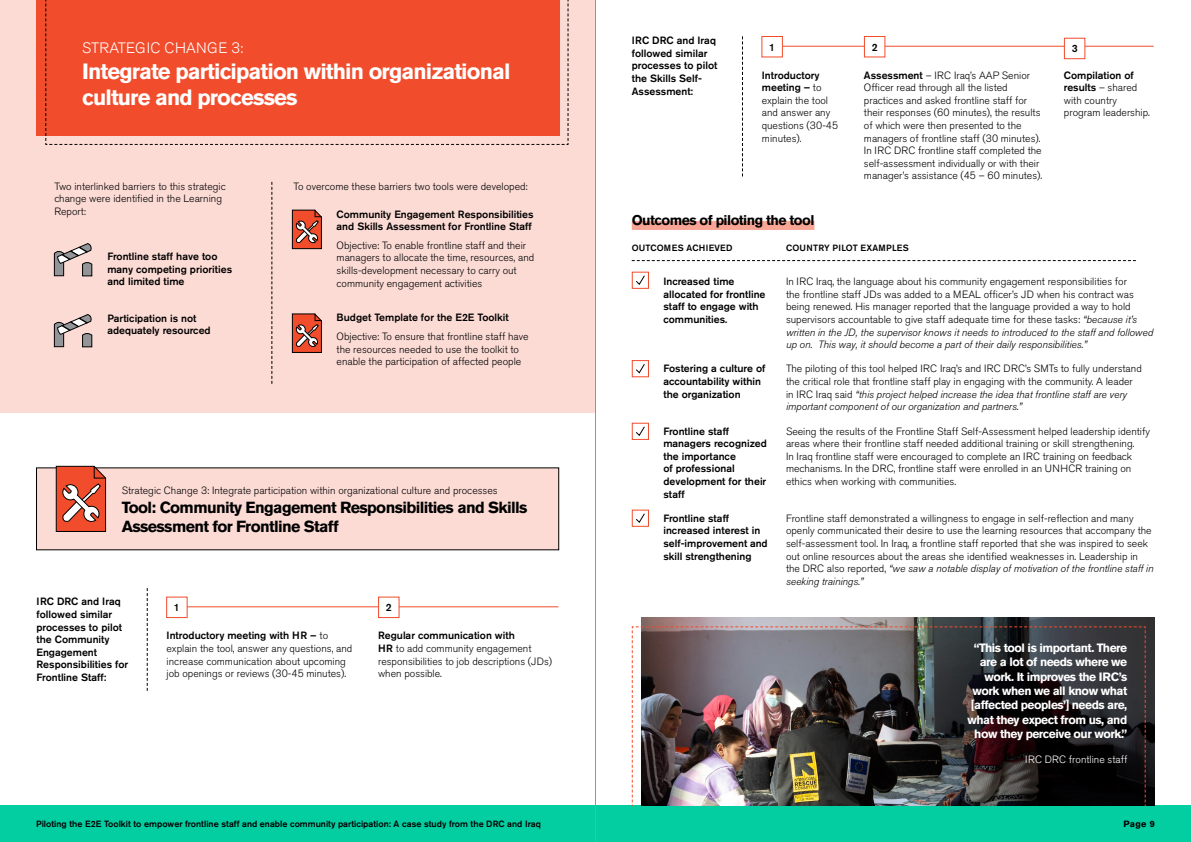
<style>
.page{position:relative;width:1191px;height:842px;background:#fff}
.page>*{position:absolute;margin:0;border:0;box-sizing:border-box;transform-origin:0 0}
.t1{font:700 22px/26.4px "Akzidenz Grotesk Std";letter-spacing:-.04em;color:#fff}
.t2{font:700 16px/19.2px "Akzidenz Grotesk Std";letter-spacing:-.04em;color:#000}
.t3{font:300 15px "Akzidenz Grotesk Std";letter-spacing:.01em;color:#fff}
.t4{font:700 14px "Akzidenz Grotesk Std";letter-spacing:-.04em;color:#000}
.t5{font:700 12px/14.4px "Akzidenz Grotesk Std";letter-spacing:-.04em;color:#fff;text-align:right}
.t6{font:300 10.5px/12.6px "Akzidenz Grotesk Std";color:#000}
.t7{font:500 10.5px/12.6px "Akzidenz Grotesk Std";color:#000}
.t8{font:300 10.5px "Akzidenz Grotesk Std";color:#fff}
.t9{font:500 9px "Akzidenz Grotesk Std";color:#000}
.t10{font:500 9px "Akzidenz Grotesk Std";letter-spacing:.035em;color:#000}
.t11{font:700 9px "Akzidenz Grotesk Std";color:#000}
.s1{font-weight:500}
.s2{font-style:italic}
</style>
<div class="page">
<div style="left:0;top:806px;width:1191px;height:36px;background:#03cea2"></div>
<svg style="left:641px;top:617px;width:514px;height:189px;background:#625f62"></svg>
<div style="left:0;top:0;width:595px;height:412px;background:#fcdbd5"></div>
<svg style="left:45px;top:0;width:524px;height:145px;background:#f05536"></svg>
<svg style="left:53px;top:243px;width:40px;height:34px"></svg>
<svg style="left:53px;top:314px;width:40px;height:34px"></svg>
<svg style="left:271px;top:182px;width:1px;height:202px"></svg>
<svg style="left:291px;top:209px;width:31px;height:41px"></svg>
<svg style="left:291px;top:313px;width:31px;height:40px"></svg>
<div style="left:36px;top:468px;width:523px;height:82px;background:#fcdbd5"></div>
<svg style="left:147px;top:588px;width:1px;height:103px"></svg>
<svg style="left:742px;top:36px;width:1px;height:140px"></svg>
<div style="left:632px;top:221px;width:182px;height:9px;background:#f8a595"></div>
<svg style="left:632px;top:260px;width:503px;height:1px"></svg>
<svg style="left:55px;top:465px;width:52px;height:67px;background:#d1644f"></svg>
<div style="left:632px;top:272px;width:17px;height:17px;border:1px solid #f14c2b"></div>
<svg style="left:636px;top:275px;width:9px;height:10px"></svg>
<div style="left:632px;top:360px;width:17px;height:17px;border:1px solid #f14c2b"></div>
<svg style="left:636px;top:364px;width:9px;height:10px"></svg>
<div style="left:632px;top:423px;width:17px;height:17px;border:1px solid #f14c2b"></div>
<svg style="left:636px;top:426px;width:9px;height:10px"></svg>
<div style="left:632px;top:510px;width:17px;height:17px;border:1px solid #f14c2b"></div>
<svg style="left:636px;top:513px;width:9px;height:10px"></svg>
<hr style="left:782px;top:46px;width:371px;height:1px;background:#f14c2b">
<hr style="left:187px;top:606px;width:371px;height:1px;background:#f14c2b">
<div style="left:761px;top:36px;width:22px;height:21px;border:1px solid #f14c2b"></div>
<div style="left:166px;top:597px;width:22px;height:21px;border:1px solid #f14c2b"></div>
<div style="left:1064px;top:38px;width:20px;height:21px;background:#fff"></div>
<div style="left:1064px;top:38px;width:21px;height:21px;border:1px solid #f14c2b"></div>
<div style="left:864px;top:36px;width:21px;height:21px;background:#fff"></div>
<div style="left:864px;top:36px;width:21px;height:21px;border:1px solid #f14c2b"></div>
<div style="left:378px;top:597px;width:21px;height:20px;background:#fff"></div>
<div style="left:378px;top:597px;width:21px;height:21px;border:1px solid #f14c2b"></div>
<img style="left:631px;top:626px;width:515px;height:180px">
<hr style="left:595px;top:0;width:1px;height:842px;background:#939598">
<h3 class="t3" style="left:82px;top:39px;width:163px">STRATEGIC CHANGE 3:</h3>
<h1 class="t1" style="left:82px;top:58px;width:430px">Integrate participation within organizational culture and processes</h1>
<p class="t6" style="left:54px;top:180px;width:173px">Two interlinked barriers to this strategic change were identified in the Learning<br>Report:</p>
<p class="t7" style="left:107px;top:250px;width:126px">Frontline staff have too many competing priorities and limited time</p>
<p class="t7" style="left:107px;top:312px;width:105px">Participation is not adequately resourced</p>
<p class="t6" style="left:294px;top:180px;width:236px">To overcome these barriers two tools were developed:</p>
<p class="t7" style="left:336px;top:207px;width:198px">Community Engagement Responsibilities and Skills Assessment for Frontline Staff</p>
<p class="t6" style="left:336px;top:239px;width:199px">Objective: To enable frontline staff and their managers to allocate the time, resources, and skills-development necessary to carry out community engagement activities</p>
<p class="t7" style="left:336px;top:311px;width:174px">Budget Template for the E2E Toolkit</p>
<p class="t6" style="left:336px;top:330px;width:193px">Objective: To ensure that frontline staff have the resources needed to use the toolkit to enable the participation of affected people</p>
<p class="t6" style="left:122px;top:484px;width:377px">Strategic Change 3: Integrate participation within organizational culture and processes</p>
<h2 class="t2" style="left:122px;top:498px;width:407px">Tool: Community Engagement Responsibilities and Skills<br>Assessment for Frontline Staff</h2>
<p class="t7" style="left:36px;top:595px;width:93px">IRC DRC and Iraq followed similar processes to pilot the Community<br>Engagement<br>Responsibilities for<br>Frontline Staff:</p>
<p class="t7" style="left:174px;top:601px;width:7px">1</p>
<p class="t6" style="left:167px;top:630px;width:187px"><span class="s1">Introductory meeting with HR –</span> to explain the tool, answer any questions, and increase communication about upcoming job openings or reviews (30-45 minutes).</p>
<p class="t7" style="left:386px;top:601px;width:7px">2</p>
<p class="t6" style="left:378px;top:630px;width:175px"><span class="s1">Regular communication with<br>HR</span> to add community engagement responsibilities to job descriptions (JDs) when possible.</p>
<p class="t7" style="left:632px;top:34px;width:87px">IRC DRC and Iraq followed similar processes to pilot the Skills Self-<br>Assessment:</p>
<p class="t7" style="left:769px;top:40px;width:7px">1</p>
<p class="t6" style="left:762px;top:69px;width:78px"><span class="s1">Introductory meeting –</span> to explain the tool and answer any questions (30-45 minutes).</p>
<h3 class="t4" style="left:632px;top:212px;width:184px">Outcomes of piloting the tool</h3>
<p class="t7" style="left:871px;top:40px;width:7px">2</p>
<p class="t7" style="left:1071px;top:42px;width:7px">3</p>
<p class="t6" style="left:864px;top:69px;width:180px"><span class="s1">Assessment</span> – IRC Iraq’s AAP Senior Officer read through all the listed practices and asked frontline staff for their responses (60 minutes), the results of which were then presented to the managers of frontline staff (30 minutes).<br>In IRC DRC frontline staff completed the self-assessment individually or with their manager’s assistance (45 – 60 minutes).</p>
<p class="t6" style="left:1064px;top:69px;width:88px"><span class="s1">Compilation of results</span> – shared with country program leadership.</p>
<p class="t9" style="left:632px;top:242px;width:102px">OUTCOMES ACHIEVED</p>
<p class="t10" style="left:786px;top:242px;width:124px">COUNTRY PILOT EXAMPLES</p>
<p class="t7" style="left:663px;top:275px;width:104px">Increased time allocated for frontline staff to engage with communities.</p>
<p class="t6" style="left:786px;top:275px;width:369px">In IRC Iraq, the language about his community engagement responsibilities for<br>the frontline staff JDs was added to a MEAL officer’s JD when his contract was being renewed. His manager reported that the language provided a way to hold supervisors accountable to give staff adequate time for these tasks: <span class="s2">“because it’s written in the JD, the supervisor knows it needs to introduced to the staff and followed up on. This way, it should become a part of their daily responsibilities.”</span></p>
<p class="t7" style="left:663px;top:362px;width:103px">Fostering a culture of accountability within the organization</p>
<p class="t6" style="left:786px;top:363px;width:357px">The piloting of this tool helped IRC Iraq’s and IRC DRC’s SMTs to fully understand the critical role that frontline staff play in engaging with the community. A leader in IRC Iraq said <span class="s2">“this project helped increase the idea that frontline staff are very important component of our organization and partners.”</span></p>
<p class="t7" style="left:663px;top:424px;width:105px">Frontline staff managers recognized the importance<br>of professional development for their staff</p>
<p class="t6" style="left:786px;top:425px;width:365px">Seeing the results of the Frontline Staff Self-Assessment helped leadership identify areas where their frontline staff needed additional training or skill strengthening.<br>In Iraq frontline staff were encouraged to complete an IRC training on feedback mechanisms. In the DRC, frontline staff were enrolled in an UNHCR training on ethics when working with communities.</p>
<p class="t7" style="left:663px;top:512px;width:106px">Frontline staff increased interest in self-improvement and skill strengthening</p>
<p class="t6" style="left:786px;top:512px;width:369px">Frontline staff demonstrated a willingness to engage in self-reflection and many openly communicated their desire to use the learning resources that accompany the self-assessment tool. In Iraq, a frontline staff reported that she was inspired to seek out online resources about the areas she identified weaknesses in. Leadership in the DRC also reported, <span class="s2">“we saw a notable display of motivation of the frontline staff in seeking trainings.”</span></p>
<p class="t5" style="left:967px;top:640px;width:161px">“This tool is important. There are a lot of needs where we work. It improves the IRC’s work when we all know what [affected peoples’] needs are, what they expect from us, and how they perceive our work.”</p>
<p class="t8" style="left:1025px;top:754px;width:104px">IRC DRC frontline staff</p>
<p class="t9" style="left:36px;top:819px;width:506px">Piloting the E2E Toolkit to empower frontline staff and enable community participation: A case study from the DRC and Iraq</p>
<p class="t11" style="left:1123px;top:819px;width:33px">Page 9</p>
</div>
